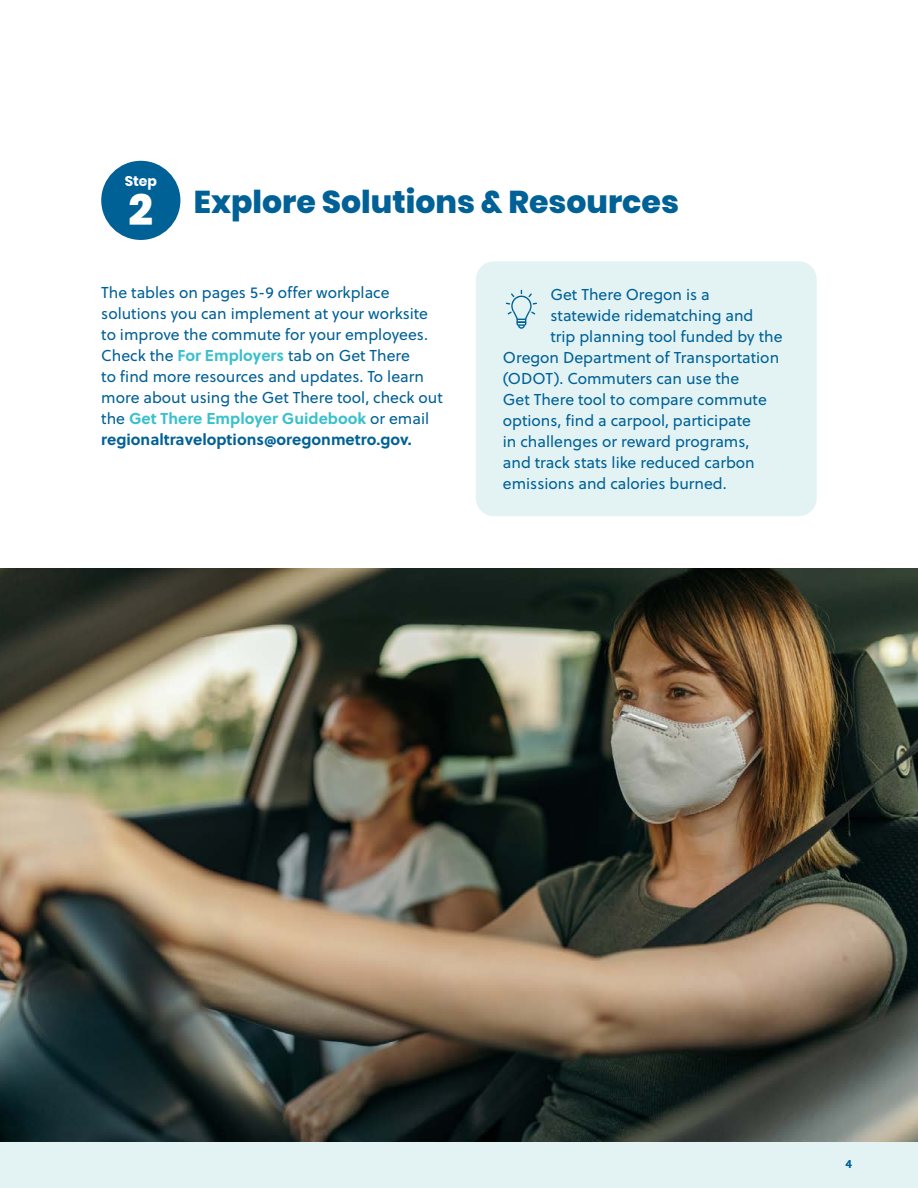
<style>
.page{position:relative;width:918px;height:1188px;background:#fff}
.page>*{position:absolute;margin:0;border:0;box-sizing:border-box;transform-origin:0 0}
.t1{font:800 43.35px "Poppins";color:#fff}
.t2{font:800 31.5px "Poppins";color:#006197}
.t3{font:15.75px/21px "Soleil";color:#006197}
.t4{font:700 13.95px "Poppins";color:#fff}
.t5{font:700 12px "Soleil";color:#006197}
.s1{font-weight:700;color:#3ac1cd}
.s2{font-weight:700}
</style>
<div class="page">
<div style="left:0;top:1142px;width:918px;height:46px;background:#e3f3f4"></div>
<img style="left:0;top:568px;width:918px;height:574px">
<div style="left:476px;top:261px;width:341px;height:255px;background:#e3f3f4;border-radius:18px"></div>
<svg style="left:506px;top:290px;width:31px;height:39px"></svg>
<div style="left:101px;top:161px;width:79px;height:79px;background:#006197;border-radius:50%"></div>
<p class="t4" style="left:125px;top:173px;width:34px">Step</p>
<h1 class="t1" style="left:129px;top:185px;width:26px">2</h1>
<h2 class="t2" style="left:194px;top:184px;width:486px">Explore Solutions &amp; Resources</h2>
<p class="t3" style="left:101px;top:282px;width:343px">The tables on pages 5-9 offer workplace solutions you can implement at your worksite to improve the commute for your employees.<br>Check the <span class="s1">For Employers</span> tab on Get There<br>to find more resources and updates. To learn more about using the Get There tool, check out the <span class="s1">Get There Employer Guidebook</span> or email <span class="s2">regionaltraveloptions@oregonmetro.gov.</span></p>
<p class="t3" style="left:550px;top:284px;width:161px">Get There Oregon is a</p>
<p class="t3" style="left:550px;top:305px;width:204px">statewide ridematching and</p>
<p class="t3" style="left:550px;top:326px;width:234px">trip planning tool funded by the</p>
<p class="t3" style="left:503px;top:347px;width:278px">Oregon Department of Transportation</p>
<p class="t3" style="left:503px;top:368px;width:238px">(ODOT). Commuters can use the</p>
<p class="t3" style="left:503px;top:389px;width:265px">Get There tool to compare commute</p>
<p class="t3" style="left:503px;top:410px;width:250px">options, find a carpool, participate</p>
<p class="t3" style="left:503px;top:431px;width:248px">in challenges or reward programs,</p>
<p class="t3" style="left:503px;top:452px;width:253px">and track stats like reduced carbon</p>
<p class="t3" style="left:503px;top:473px;width:225px">emissions and calories burned.</p>
<p class="t5" style="left:845px;top:1155px;width:8px">4</p>
</div>
